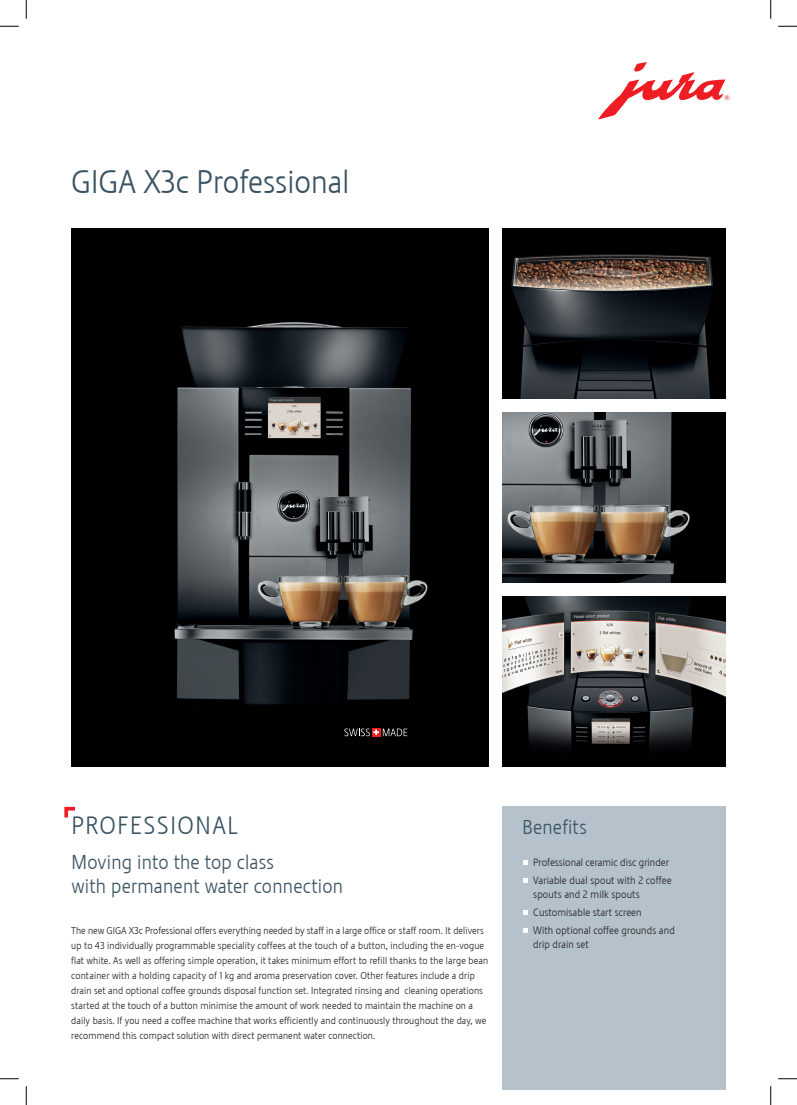
<style>
.page{position:relative;width:797px;height:1105px;background:#fff}
.page>*{position:absolute;margin:0;border:0;box-sizing:border-box;transform-origin:0 0}
.t1{font:32.5px "Stalemate LF Light";color:#3a5362}
.t2{font:25px "Stalemate LF Light";letter-spacing:.06em;color:#3a5362}
.t3{font:20px/24px "Stalemate LF Light";letter-spacing:.01em;color:#3a5362}
.t4{font:10.62px/18px "Stalemate LF Light";letter-spacing:.01em;color:#231f20}
.t5{font:10px/15px "Stalemate LF Light";letter-spacing:.01em;color:#231f20}
</style>
<div class="page">
<div style="left:71px;top:228px;width:417px;height:539px;background:#000"></div>
<img style="left:174px;top:322px;width:254px;height:385px">
<div style="left:502px;top:806px;width:223px;height:283px;background:#b5c2cc"></div>
<svg style="left:64px;top:807px;width:11px;height:10px"></svg>
<svg style="left:523px;top:861px;width:5px;height:4px"></svg>
<svg style="left:523px;top:878px;width:5px;height:5px"></svg>
<svg style="left:523px;top:910px;width:5px;height:4px"></svg>
<svg style="left:523px;top:928px;width:5px;height:5px"></svg>
<svg style="left:344px;top:728px;width:63px;height:8px"></svg>
<svg style="left:598px;top:62px;width:131px;height:57px"></svg>
<img style="left:502px;top:228px;width:223px;height:170px">
<img style="left:502px;top:412px;width:223px;height:171px">
<img style="left:502px;top:597px;width:223px;height:170px">
<svg style="left:0;top:25px;width:19px;height:2px"></svg>
<svg style="left:778px;top:25px;width:19px;height:2px"></svg>
<svg style="left:0;top:1078px;width:19px;height:1px"></svg>
<svg style="left:778px;top:1078px;width:19px;height:1px"></svg>
<svg style="left:25px;top:0;width:2px;height:19px"></svg>
<svg style="left:25px;top:1086px;width:2px;height:19px"></svg>
<svg style="left:770px;top:0;width:1px;height:19px"></svg>
<svg style="left:770px;top:1086px;width:1px;height:19px"></svg>
<h1 class="t1" style="left:71px;top:163px;width:280px">GIGA X3c Professional</h1>
<h2 class="t2" style="left:71px;top:810px;width:168px">PROFESSIONAL</h2>
<h3 class="t3" style="left:71px;top:849px;width:273px">Moving into the top class<br>with permanent water connection</h3>
<p class="t5" style="left:71px;top:923px;width:418px">The new GIGA X3c Professional offers everything needed by staff in a large office or staff room. It -delivers up to 43 individually programmable speciality coffees at the touch of a button, including the en-vogue flat white. As well as offering simple operation, it takes minimum effort to refill thanks to the large bean container with a holding capacity of 1 kg and aroma preservation cover. Other features include a drip drain set and optional coffee grounds disposal function set. Integrated rinsing and cleaning operations started at the touch of a button minimise the amount of work needed to maintain the machine on a daily basis. If you need a coffee machine that works efficiently and continuously throughout the day, we recommend this compact solution with direct permanent water connection.</p>
<h3 class="t3" style="left:522px;top:815px;width:66px">Benefits</h3>
<p class="t4" style="left:533px;top:853px;width:140px">Professional ceramic disc grinder<br>Variable dual spout with 2 coffee</p>
<p class="t4" style="left:533px;top:885px;width:143px">spouts and 2 milk spouts<br>Customisable start screen<br>With optional coffee grounds and</p>
<p class="t4" style="left:533px;top:935px;width:57px">drip drain set</p>
</div>
